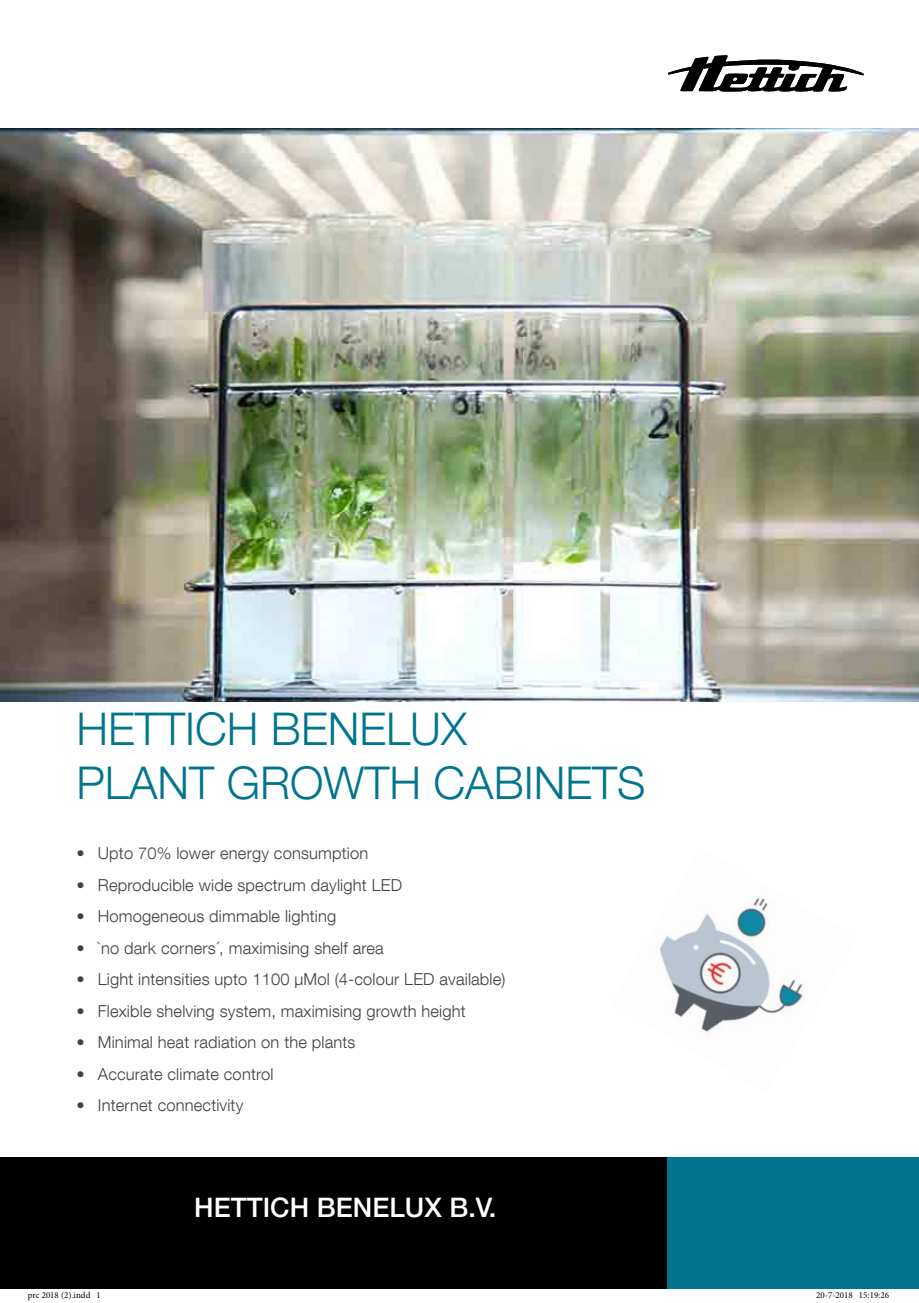
<style>
.page{position:relative;width:919px;height:1303px;background:#fff}
.page>*{position:absolute;margin:0;border:0;box-sizing:border-box;transform-origin:0 0}
.t1{font:300 45px/54px "Helvetica Neue LT Com";color:#00758d}
.t2{font:500 27px "Helvetica Neue LT Pro";color:#fff}
.t3{font:300 16.5px "Helvetica Neue LT Com";letter-spacing:.01em;color:#414042}
.t4{font:9px "Minion Pro";color:#000}
</style>
<div class="page">
<img style="left:0;top:128px;width:918px;height:574px">
<div style="left:0;top:1157px;width:668px;height:131px;background:#000"></div>
<div style="left:668px;top:1157px;width:250px;height:131px;background:#00758d"></div>
<svg style="left:668px;top:55px;width:195px;height:37px"></svg>
<img style="left:659px;top:898px;width:144px;height:134px">
<h1 class="t1" style="left:77px;top:701px;width:570px">HETTICH BENELUX<br>PLANT GROWTH CABINETS</h1>
<p class="t3" style="left:77px;top:843px;width:293px">• Upto 70% lower energy consumption</p>
<p class="t3" style="left:77px;top:875px;width:327px">• Reproducible wide spectrum daylight LED</p>
<p class="t3" style="left:77px;top:906px;width:261px">• Homogeneous dimmable lighting</p>
<p class="t3" style="left:77px;top:938px;width:309px">• `no dark corners´, maximising shelf area</p>
<p class="t3" style="left:77px;top:969px;width:430px">• Light intensities upto 1100 µMol (4-colour LED available)</p>
<p class="t3" style="left:77px;top:1001px;width:390px">• Flexible shelving system, maximising growth height</p>
<p class="t3" style="left:77px;top:1032px;width:280px">• Minimal heat radiation on the plants</p>
<p class="t3" style="left:77px;top:1064px;width:198px">• Accurate climate control</p>
<p class="t3" style="left:77px;top:1095px;width:168px">• Internet connectivity</p>
<h2 class="t2" style="left:194px;top:1191px;width:304px">HETTICH BENELUX B.V.</h2>
<p class="t4" style="left:28px;top:1289px;width:75px">prc 2018 (2).indd 1</p>
<p class="t4" style="left:816px;top:1289px;width:74px">20-7-2018 15:19:26</p>
</div>
